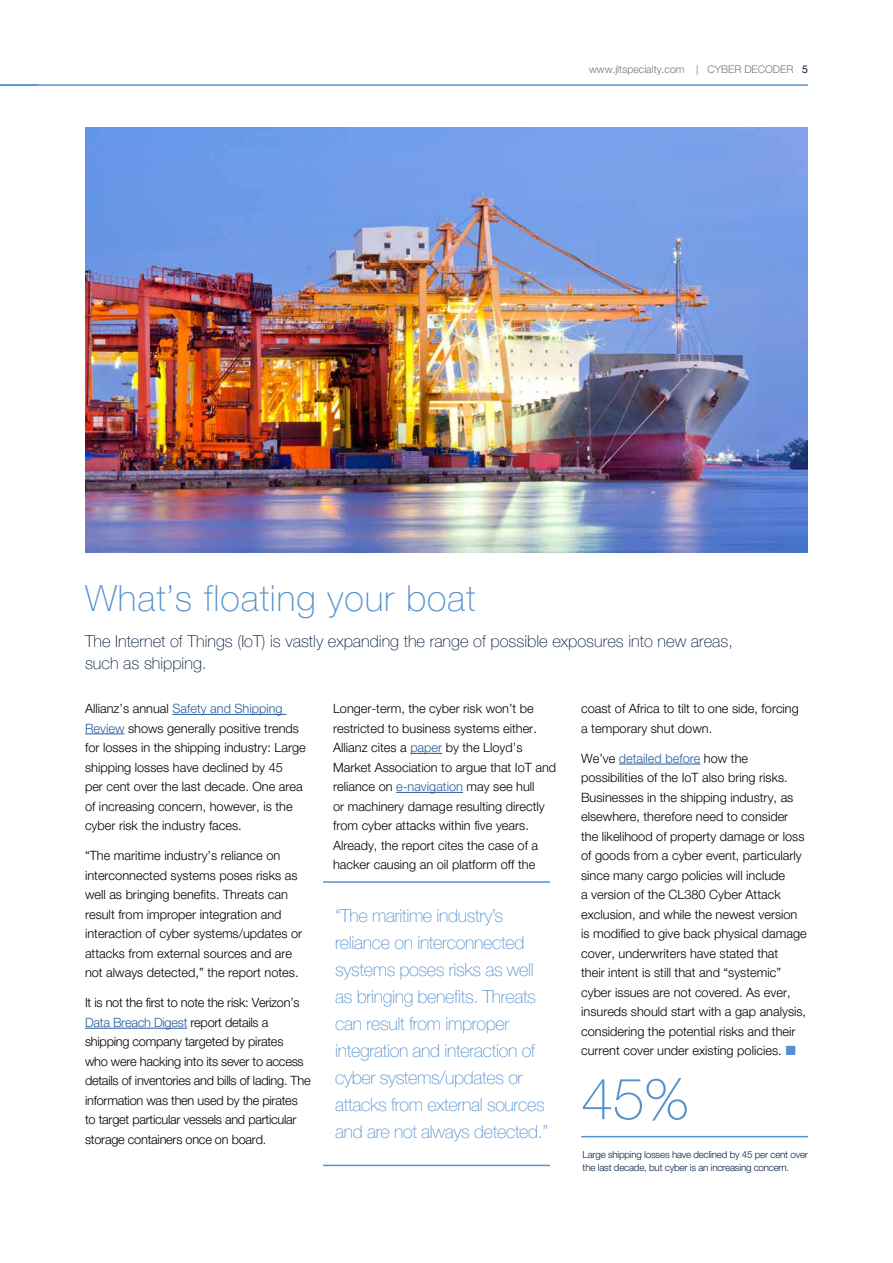
<style>
.page{position:relative;width:893px;height:1263px;background:#fff}
.page>*{position:absolute;margin:0;border:0;box-sizing:border-box;transform-origin:0 0}
.t1{font:100 57.75px "Helvetica Neue LT Pro";color:#5692ce}
.t2{font:100 36px "Helvetica Neue LT Pro";letter-spacing:.025em;color:#5692ce}
.t3{font:100 18px/27px "Helvetica Neue LT Pro";letter-spacing:-.02em;color:#5692ce}
.t4{font:100 16.5px/22.5px "Helvetica Neue LT Pro";color:#051b3e}
.t5{font:300 12.75px/19.5px "Helvetica Neue LT Pro";color:#000}
.t6{font:300 12.75px/19.5px "Helvetica Neue LT Pro";letter-spacing:-.02em;color:#000}
.t7{font:300 10.5px "Helvetica Neue LT Pro";color:#71777a}
.t8{font:300 9.75px/13.5px "Helvetica Neue LT Pro";letter-spacing:-.02em;color:#062047}
.s1{font-weight:400;color:#051b3e}
.s2{color:#275b9b}
</style>
<div class="page">
<img style="left:85px;top:128px;width:723px;height:425px">
<hr style="left:172px;top:714px;width:114px;height:1px;background:#275b9b">
<hr style="left:85px;top:733px;width:39px;height:1px;background:#275b9b">
<hr style="left:85px;top:1028px;width:102px;height:1px;background:#275b9b">
<hr style="left:410px;top:753px;width:32px;height:1px;background:#275b9b">
<hr style="left:396px;top:792px;width:67px;height:1px;background:#275b9b">
<hr style="left:619px;top:764px;width:81px;height:1px;background:#275b9b">
<hr style="left:581px;top:1136px;width:227px;height:1px;background:#5692ce">
<hr style="left:323px;top:881px;width:227px;height:2px;background:#5692ce">
<hr style="left:323px;top:1165px;width:227px;height:1px;background:#5692ce">
<hr style="left:0;top:84px;width:808px;height:2px;background:#5692ce">
<p class="t7" style="left:589px;top:63px;width:220px">www.jltspecialty.com | CYBER DECODER <span class="s1">5</span></p>
<h2 class="t2" style="left:85px;top:577px;width:392px">What’s floating your boat</h2>
<p class="t4" style="left:85px;top:629px;width:649px">The Internet of Things (IoT) is vastly expanding the range of possible exposures into new areas, such as shipping.</p>
<p class="t5" style="left:85px;top:698px;width:222px">Allianz’s annual <span class="s2">Safety and Shipping Review</span> shows generally positive trends for losses in the shipping industry: Large shipping losses have declined by 45<br>per cent over the last decade. One area of increasing concern, however, is the cyber risk the industry faces.</p>
<p class="t5" style="left:85px;top:846px;width:219px">“The maritime industry’s reliance on interconnected systems poses risks as well as bringing benefits. Threats can result from improper integration and interaction of cyber systems/updates or attacks from external sources and are not always detected,” the report notes.</p>
<p class="t6" style="left:85px;top:993px;width:227px">It is not the first to note the risk: Verizon’s <span class="s2">Data Breach Digest</span> report details a shipping company targeted by pirates<br>who were hacking into its sever to access details of inventories and bills of lading. The information was then used by the pirates to target particular vessels and particular storage containers once on board.</p>
<p class="t5" style="left:333px;top:698px;width:225px">Longer-term, the cyber risk won’t be restricted to business systems either.<br>Allianz cites a <span class="s2">paper</span> by the Lloyd’s Market Association to argue that IoT and reliance on <span class="s2">e-navigation</span> may see hull<br>or machinery damage resulting directly from cyber attacks within five years.<br>Already, the report cites the case of a hacker causing an oil platform off the</p>
<p class="t5" style="left:581px;top:698px;width:219px">coast of Africa to tilt to one side, forcing a temporary shut down.</p>
<p class="t5" style="left:581px;top:748px;width:227px">We’ve <span class="s2">detailed before</span> how the possibilities of the IoT also bring risks.<br>Businesses in the shipping industry, as elsewhere, therefore need to consider the likelihood of property damage or loss of goods from a cyber event, particularly since many cargo policies will include<br>a version of the CL380 Cyber Attack exclusion, and while the newest version is modified to give back physical damage cover, underwriters have stated that<br>their intent is still that and “systemic” cyber issues are not covered. As ever, insureds should start with a gap analysis, considering the potential risks and their current cover under existing policies.</p>
<h1 class="t1" style="left:581px;top:1064px;width:109px">45%</h1>
<p class="t8" style="left:583px;top:1147px;width:227px">Large shipping losses have declined by 45 per cent over the last decade, but cyber is an increasing concern.</p>
<p class="t3" style="left:335px;top:902px;width:215px">“The maritime industry’s reliance on interconnected systems poses risks as well as bringing benefits. Threats can result from improper integration and interaction of cyber systems/updates or attacks from external sources and are not always detected.”</p>
</div>
